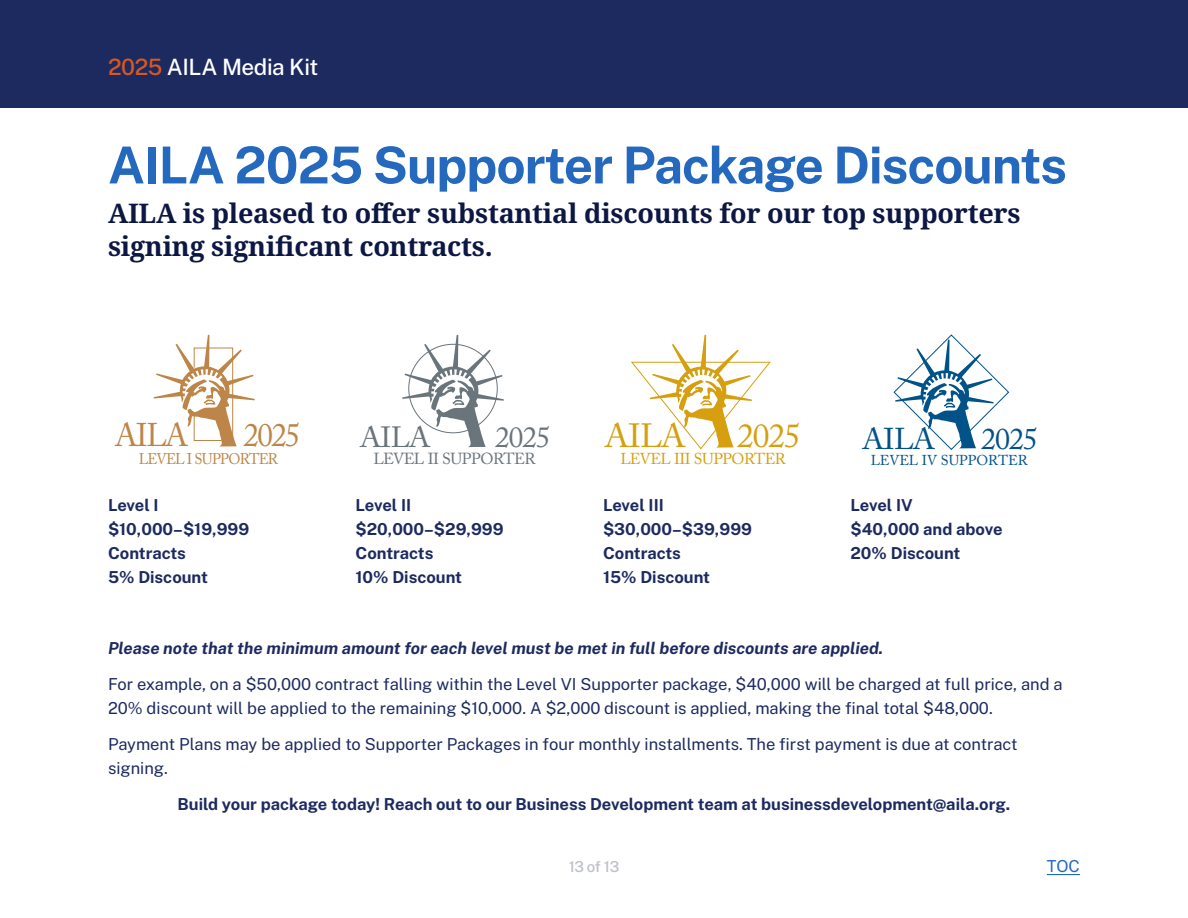
<style>
.page{position:relative;width:1188px;height:918px;background:#fff}
.page>*{position:absolute;margin:0;border:0;box-sizing:border-box;transform-origin:0 0}
.t1{font:700 51px "Public Sans";letter-spacing:-.02em;color:#2469be}
.t2{font:33.45px "Adobe Caslon Pro";letter-spacing:-.03em;color:#d59f0f}
.t3{font:32.55px "Adobe Caslon Pro";letter-spacing:-.05em;color:#bd8648;scale:.95 1}
.t4{font:30px "Adobe Caslon Pro";letter-spacing:-.03em;color:#005288}
.t5{font:29.1px "Adobe Caslon Pro";letter-spacing:-.03em;color:#6a747b}
.t6{font:700 27px/33px "Noto Serif";letter-spacing:-.01em;color:#0c1744}
.t7{font:500 22.5px "Public Sans";letter-spacing:-.02em;color:#fff}
.t8{font:16.5px/24px "Public Sans";color:#1c2a5f}
.t9{font:700 16.5px/24px "Public Sans";color:#1c2a5f}
.t10{font:italic 700 16.5px "Public Sans";color:#1c2a5f}
.t11{font:16.5px "Public Sans";color:#2469be}
.t12{font:15.9px "Adobe Caslon Pro";letter-spacing:-.03em;color:#6a747b}
.t13{font:15.75px "Adobe Caslon Pro";letter-spacing:-.025em;color:#d59f0f}
.t14{font:15.45px "Adobe Caslon Pro";letter-spacing:-.05em;color:#bd8648;scale:.95 1}
.t15{font:500 15px "Public Sans";color:#bdbfca}
.t16{font:14.25px "Adobe Caslon Pro";color:#005288}
.s1{color:#d95821}
</style>
<div class="page">
<div style="left:0;top:0;width:1188px;height:108px;background:#1c2a5f"></div>
<hr style="left:1047px;top:874px;width:33px;height:1px;background:#2469be">
<svg style="left:154px;top:335px;width:101px;height:111px"></svg>
<svg style="left:402px;top:335px;width:102px;height:112px"></svg>
<svg style="left:631px;top:335px;width:140px;height:114px"></svg>
<svg style="left:894px;top:335px;width:115px;height:115px"></svg>
<h3 class="t7" style="left:108px;top:52px;width:212px"><span class="s1">2025</span> AILA Media Kit</h3>
<h1 class="t1" style="left:108px;top:131px;width:961px">AILA 2025 Supporter Package Discounts</h1>
<h3 class="t6" style="left:108px;top:198px;width:914px">AILA is pleased to offer substantial discounts for our top supporters signing significant contracts.</h3>
<h3 class="t3" style="left:115px;top:416px;width:79px">AILA</h3>
<h3 class="t3" style="left:243px;top:416px;width:62px">2025</h3>
<p class="t14" style="left:139px;top:450px;width:148px">LEVEL I SUPPORTER</p>
<h3 class="t5" style="left:360px;top:420px;width:72px">AILA</h3>
<h3 class="t5" style="left:495px;top:420px;width:57px">2025</h3>
<p class="t12" style="left:373px;top:449px;width:164px">LEVEL II SUPPORTER</p>
<h2 class="t2" style="left:605px;top:416px;width:83px">AILA</h2>
<h2 class="t2" style="left:737px;top:416px;width:65px">2025</h2>
<p class="t13" style="left:621px;top:450px;width:167px">LEVEL III SUPPORTER</p>
<h3 class="t4" style="left:862px;top:421px;width:74px">AILA</h3>
<h3 class="t4" style="left:981px;top:421px;width:59px">2025</h3>
<p class="t16" style="left:871px;top:452px;width:158px">LEVEL IV SUPPORTER</p>
<p class="t9" style="left:108px;top:492px;width:143px">Level I $10,000–$19,999<br>Contracts<br>5% Discount</p>
<p class="t9" style="left:356px;top:492px;width:150px">Level II $20,000–$29,999<br>Contracts<br>10% Discount</p>
<p class="t9" style="left:603px;top:492px;width:151px">Level III $30,000–$39,999<br>Contracts<br>15% Discount</p>
<p class="t9" style="left:850px;top:492px;width:154px">Level IV<br>$40,000 and above<br>20% Discount</p>
<p class="t10" style="left:108px;top:637px;width:777px">Please note that the minimum amount for each level must be met in full before discounts are applied.</p>
<p class="t8" style="left:108px;top:672px;width:956px">For example, on a $50,000 contract falling within the Level VI Supporter package, $40,000 will be charged at full price, and a<br>20% discount will be applied to the remaining $10,000. A $2,000 discount is applied, making the final total $48,000.</p>
<p class="t8" style="left:108px;top:732px;width:911px">Payment Plans may be applied to Supporter Packages in four monthly installments. The first payment is due at contract signing.</p>
<p class="t9" style="left:178px;top:792px;width:834px">Build your package today! Reach out to our Business Development team at businessdevelopment@aila.org.</p>
<p class="t15" style="left:569px;top:856px;width:52px">13 of 13</p>
<p class="t11" style="left:1047px;top:855px;width:35px">TOC</p>
</div>
